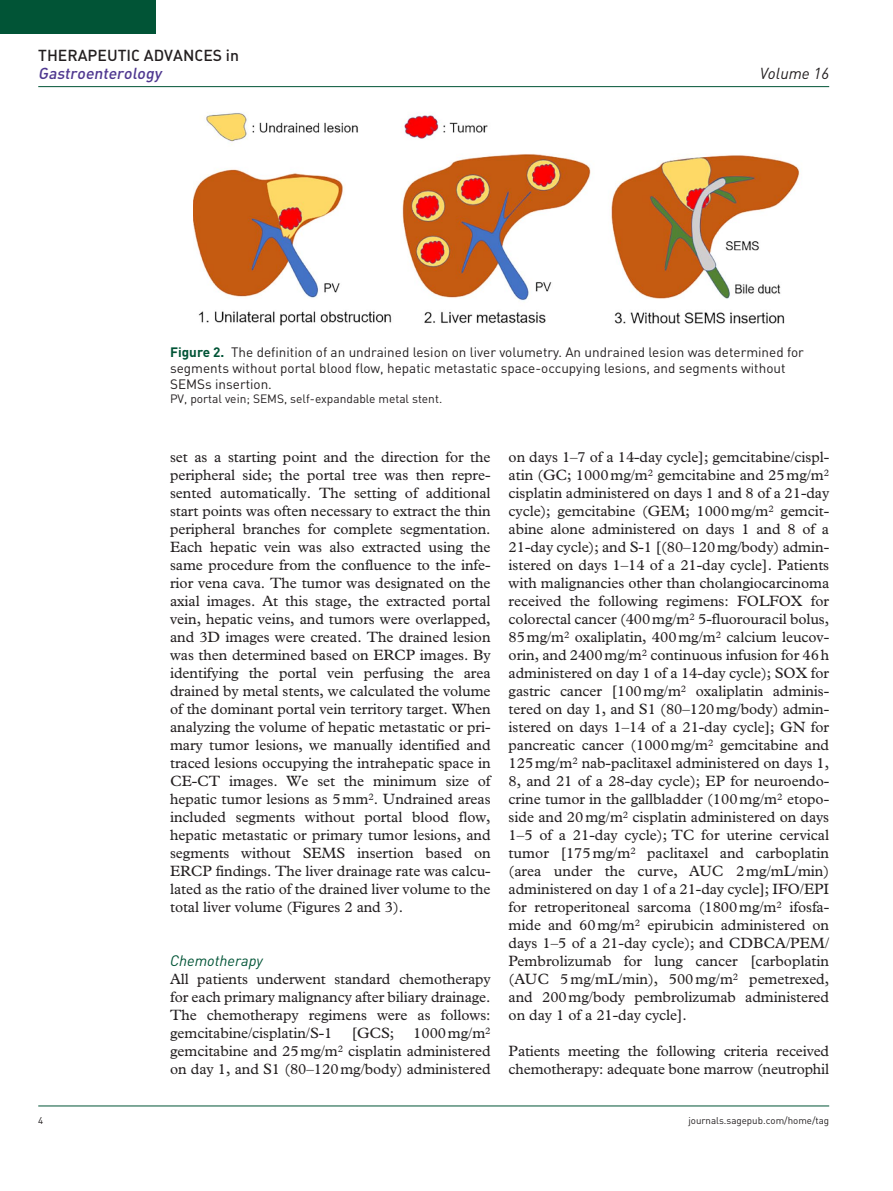
<style>
.page{position:relative;width:893px;height:1191px;background:#fff}
.page>*{position:absolute;margin:0;border:0;box-sizing:border-box;transform-origin:0 0}
.t1{font:15.75px "DIN Medium Alternate";color:#231f20}
.t2{font:italic 15.75px "DIN Medium Alternate";color:#4f3890}
.t3{font:italic 15.75px "DIN";color:#231f20}
.t4{font:15px/18px "Plantin Std";letter-spacing:-.005em;color:#231f20;text-align:justify}
.t5{font:italic 15px "DIN";color:#015436}
.t6{font:13.5px/15.8px "DIN";color:#231f20}
.t7{font:12px "DIN";color:#231f20}
.t8{font:9.75px "DIN";color:#231f20}
.s1{font-weight:700;color:#015436}
</style>
<div class="page">
<hr style="left:38px;top:86px;width:791px;height:1px;background:#015436">
<hr style="left:38px;top:1105px;width:791px;height:1px;background:#015436">
<div style="left:0;top:0;width:155px;height:34px;background:#015436"></div>
<img style="left:194px;top:113px;width:606px;height:213px">
<p class="t1" style="left:38px;top:45px;width:202px">THERAPEUTIC ADVANCES IN</p>
<p class="t2" style="left:38px;top:63px;width:125px">Gastroenterology</p>
<p class="t3" style="left:760px;top:63px;width:71px">Volume 16</p>
<p class="t6" style="left:170px;top:344px;width:635px"><span class="s1">Figure 2.</span> The definition of an undrained lesion on liver volumetry. An undrained lesion was determined for segments without portal blood flow, hepatic metastatic space-occupying lesions, and segments without<br>SEMSs insertion.</p>
<p class="t7" style="left:170px;top:391px;width:274px">PV, portal vein; SEMS, self-expandable metal stent.</p>
<p class="t4" style="left:170px;top:448px;width:322px">set as a starting point and the direction for the peripheral side; the portal tree was then repre&shy;sented automatically. The setting of additional start points was often necessary to extract the thin peripheral branches for complete segmentation.<br>Each hepatic vein was also extracted using the same procedure from the confluence to the infe&shy;rior vena cava. The tumor was designated on the axial images. At this stage, the extracted portal vein, hepatic veins, and tumors were overlapped, and 3D images were created. The drained lesion was then determined based on ERCP images. By identifying the portal vein perfusing the area drained by metal stents, we calculated the volume of the dominant portal vein territory target. When analyzing the volume of hepatic metastatic or pri&shy;mary tumor lesions, we manually identified and traced lesions occupying the intrahepatic space in CE-CT images. We set the minimum size of hepatic tumor lesions as 5mm<sup>2</sup>. Undrained areas included segments without portal blood flow, hepatic metastatic or primary tumor lesions, and segments without SEMS insertion based on ERCP findings. The liver drainage rate was calcu&shy;lated as the ratio of the drained liver volume to the total liver volume (Figures 2 and 3).</p>
<p class="t5" style="left:170px;top:951px;width:94px">Chemotherapy</p>
<p class="t4" style="left:170px;top:970px;width:322px">All patients underwent standard chemotherapy for each primary malignancy after biliary drainage.<br>The chemotherapy regimens were as follows: gemcitabine/cisplatin/S-1</p>
<p class="t4" style="left:170px;top:1024px;width:322px;text-indent:243px">1000mg/m<sup>2 </sup>gemcitabine and 25mg/m<sup>2</sup> cisplatin administered on day 1, and S1 (80–120mg/body) administered</p>
<p class="t4" style="left:351px;top:1024px;width:44px">[GCS;</p>
<p class="t4" style="left:509px;top:448px;width:322px">on days 1–7 of a 14-day cycle]; gemcitabine/cispl&shy;atin (GC; 1000mg/m<sup>2</sup> gemcitabine and 25mg/m<sup>2 </sup>cisplatin administered on days 1 and 8 of a 21-day cycle); gemcitabine (GEM; 1000mg/m<sup>2</sup> gemcit&shy;abine alone administered on days 1 and 8 of a 21-day cycle); and S-1 [(80–120mg/body) admin&shy;istered on days 1–14 of a 21-day cycle]. Patients with malignancies other than cholangiocarcinoma received the following regimens: FOLFOX for colorectal cancer (400mg/m<sup>2</sup> 5-fluorouracil bolus, 85mg/m<sup>2</sup> oxaliplatin, 400mg/m<sup>2</sup> calcium leucov&shy;orin, and 2400mg/m<sup>2</sup> continuous infusion for 46h administered on day 1 of a 14-day cycle); SOX for gastric cancer [100mg/m<sup>2</sup> oxaliplatin adminis&shy;tered on day 1, and S1 (80–120mg/body) admin&shy;istered on days 1–14 of a 21-day cycle]; GN for pancreatic cancer (1000mg/m<sup>2</sup> gemcitabine and 125mg/m<sup>2</sup> nab-paclitaxel administered on days 1, 8, and 21 of a 28-day cycle); EP for neuroendo&shy;crine tumor in the gallbladder (100mg/m<sup>2</sup> etopo&shy;side and 20mg/m<sup>2</sup> cisplatin administered on days 1–5 of a 21-day cycle); TC for uterine cervical tumor [175mg/m<sup>2</sup> paclitaxel and carboplatin (area under the curve, AUC 2mg/mL/min) administered on day 1 of a 21-day cycle]; IFO/EPI for retroperitoneal sarcoma (1800mg/m<sup>2</sup> ifosfa&shy;mide and 60mg/m<sup>2</sup> epirubicin administered on days 1–5 of a 21-day cycle); and CDBCA/PEM/ Pembrolizumab for lung cancer [carboplatin (AUC 5mg/mL/min), 500mg/m<sup>2</sup> pemetrexed, and 200mg/body pembrolizumab administered on day 1 of a 21-day cycle].</p>
<p class="t4" style="left:509px;top:1042px;width:322px">Patients meeting the following criteria received chemotherapy: adequate bone marrow (neutrophil</p>
<p class="t8" style="left:38px;top:1114px;width:7px">4</p>
<p class="t8" style="left:688px;top:1114px;width:142px">journals.sagepub.com/home/tag</p>
</div>
